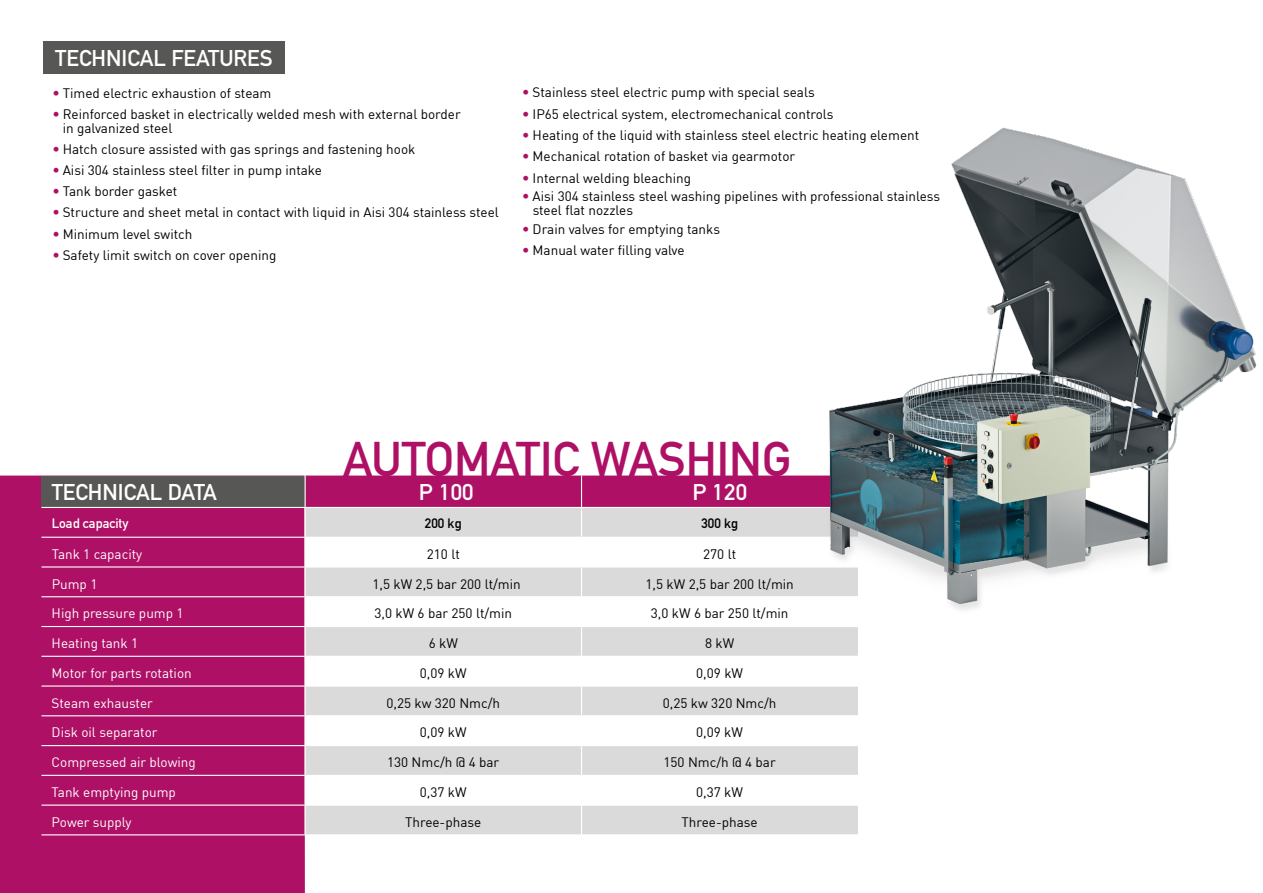
<style>
.page{position:relative;width:1263px;height:893px;background:#fff}
.page>*{position:absolute;margin:0;border:0;box-sizing:border-box;transform-origin:0 0}
.t1{font:700 48px "DIN Alternate";color:#ae1065}
.t2{font:700 22.5px "DIN Alternate";color:#fff}
.t3{font:700 22.5px "DIN Alternate";color:#fff;scale:1.05 1}
.t4{font:13.5px/13.5px "DIN";color:#000}
.t5{font:13.5px "DIN";color:#fff}
.t6{font:700 13.5px "DIN Alternate";color:#fff}
.t7{font:700 13.5px "DIN Alternate";color:#000}
.s1{font-family:"DIN Alternate";font-weight:700;color:#ae1065}
</style>
<div class="page">
<div style="left:0;top:476px;width:305px;height:417px;background:#ae1065"></div>
<div style="left:41px;top:476px;width:264px;height:31px;background:#575756"></div>
<hr style="left:41px;top:507px;width:264px;height:1px;background:#fff">
<hr style="left:41px;top:537px;width:264px;height:1px;background:#fff">
<hr style="left:41px;top:566px;width:264px;height:2px;background:#fff">
<hr style="left:41px;top:596px;width:264px;height:1px;background:#fff">
<hr style="left:41px;top:626px;width:264px;height:1px;background:#fff">
<hr style="left:41px;top:656px;width:264px;height:1px;background:#fff">
<hr style="left:41px;top:685px;width:264px;height:2px;background:#fff">
<hr style="left:41px;top:715px;width:264px;height:1px;background:#fff">
<hr style="left:41px;top:745px;width:264px;height:1px;background:#fff">
<hr style="left:41px;top:775px;width:264px;height:1px;background:#fff">
<hr style="left:41px;top:804px;width:264px;height:2px;background:#fff">
<svg style="left:305px;top:476px;width:553px;height:358px"></svg>
<hr style="left:41px;top:834px;width:264px;height:1px;background:#fff">
<hr style="left:305px;top:476px;width:1px;height:31px;background:#fff">
<img style="left:789px;top:127px;width:468px;height:486px">
<div style="left:43px;top:41px;width:242px;height:33px;background:#575756"></div>
<h2 class="t2" style="left:55px;top:41px;width:219px">TECHNICAL FEATURES</h2>
<p class="t4" style="left:53px;top:86px;width:220px"><span class="s1">•</span> Timed electric exhaustion of steam</p>
<p class="t4" style="left:63px;top:107px;width:399px;text-indent:-10px"><span class="s1">•</span> Reinforced basket in electrically welded mesh with external border in galvanized steel</p>
<p class="t4" style="left:53px;top:142px;width:364px"><span class="s1">•</span> Hatch closure assisted with gas springs and fastening hook</p>
<p class="t4" style="left:53px;top:163px;width:271px"><span class="s1">•</span> Aisi 304 stainless steel filter in pump intake</p>
<p class="t4" style="left:53px;top:184px;width:126px"><span class="s1">•</span> Tank border gasket</p>
<p class="t4" style="left:53px;top:205px;width:448px"><span class="s1">•</span> Structure and sheet metal in contact with liquid in Aisi 304 stainless steel</p>
<p class="t4" style="left:53px;top:227px;width:141px"><span class="s1">•</span> Minimum level switch</p>
<p class="t4" style="left:53px;top:248px;width:225px"><span class="s1">•</span> Safety limit switch on cover opening</p>
<p class="t4" style="left:523px;top:86px;width:294px"><span class="s1">•</span> Stainless steel electric pump with special seals</p>
<p class="t4" style="left:523px;top:107px;width:312px"><span class="s1">•</span> IP65 electrical system, electromechanical controls</p>
<p class="t4" style="left:523px;top:128px;width:398px"><span class="s1">•</span> Heating of the liquid with stainless steel electric heating element</p>
<p class="t4" style="left:523px;top:149px;width:274px"><span class="s1">•</span> Mechanical rotation of basket via gearmotor</p>
<p class="t4" style="left:523px;top:171px;width:170px"><span class="s1">•</span> Internal welding bleaching</p>
<p class="t4" style="left:533px;top:189px;width:409px;text-indent:-10px"><span class="s1">•</span> Aisi 304 stainless steel washing pipelines with professional stainless steel flat nozzles</p>
<p class="t4" style="left:523px;top:222px;width:199px"><span class="s1">•</span> Drain valves for emptying tanks</p>
<p class="t4" style="left:523px;top:243px;width:164px"><span class="s1">•</span> Manual water filling valve</p>
<h1 class="t1" style="left:343px;top:422px;width:450px">AUTOMATIC WASHING</h1>
<h2 class="t2" style="left:52px;top:475px;width:167px">TECHNICAL DATA</h2>
<h2 class="t3" style="left:419px;top:475px;width:54px">P 100</h2>
<h2 class="t3" style="left:692px;top:475px;width:54px">P 120</h2>
<p class="t6" style="left:52px;top:512px;width:78px">Load capacity</p>
<p class="t7" style="left:425px;top:512px;width:38px">200 kg</p>
<p class="t7" style="left:701px;top:512px;width:38px">300 kg</p>
<p class="t5" style="left:52px;top:545px;width:92px">Tank 1 capacity</p>
<p class="t4" style="left:427px;top:547px;width:34px">210 lt</p>
<p class="t4" style="left:703px;top:547px;width:34px">270 lt</p>
<p class="t5" style="left:52px;top:575px;width:47px">Pump 1</p>
<p class="t4" style="left:372px;top:577px;width:150px">1,5 kW 2,5 bar 200 lt/min</p>
<p class="t4" style="left:645px;top:577px;width:150px">1,5 kW 2,5 bar 200 lt/min</p>
<p class="t5" style="left:52px;top:605px;width:133px">High pressure pump 1</p>
<p class="t4" style="left:374px;top:606px;width:139px">3,0 kW 6 bar 250 lt/min</p>
<p class="t4" style="left:651px;top:606px;width:139px">3,0 kW 6 bar 250 lt/min</p>
<p class="t5" style="left:52px;top:635px;width:88px">Heating tank 1</p>
<p class="t4" style="left:429px;top:636px;width:31px">6 kW</p>
<p class="t4" style="left:705px;top:636px;width:31px">8 kW</p>
<p class="t5" style="left:52px;top:664px;width:142px">Motor for parts rotation</p>
<p class="t4" style="left:420px;top:666px;width:48px">0,09 kW</p>
<p class="t4" style="left:696px;top:666px;width:48px">0,09 kW</p>
<p class="t5" style="left:52px;top:694px;width:103px">Steam exhauster</p>
<p class="t4" style="left:386px;top:696px;width:115px">0,25 kw 320 Nmc/h</p>
<p class="t4" style="left:663px;top:696px;width:115px">0,25 kw 320 Nmc/h</p>
<p class="t5" style="left:52px;top:724px;width:107px">Disk oil separator</p>
<p class="t4" style="left:420px;top:725px;width:48px">0,09 kW</p>
<p class="t4" style="left:696px;top:725px;width:48px">0,09 kW</p>
<p class="t5" style="left:52px;top:754px;width:146px">Compressed air blowing</p>
<p class="t4" style="left:387px;top:755px;width:114px">130 Nmc/h @ 4 bar</p>
<p class="t4" style="left:663px;top:755px;width:114px">150 Nmc/h @ 4 bar</p>
<p class="t5" style="left:52px;top:784px;width:126px">Tank emptying pump</p>
<p class="t4" style="left:420px;top:785px;width:48px">0,37 kW</p>
<p class="t4" style="left:696px;top:785px;width:48px">0,37 kW</p>
<p class="t5" style="left:52px;top:813px;width:82px">Power supply</p>
<p class="t4" style="left:405px;top:815px;width:78px">Three-phase</p>
<p class="t4" style="left:681px;top:815px;width:78px">Three-phase</p>
</div>
